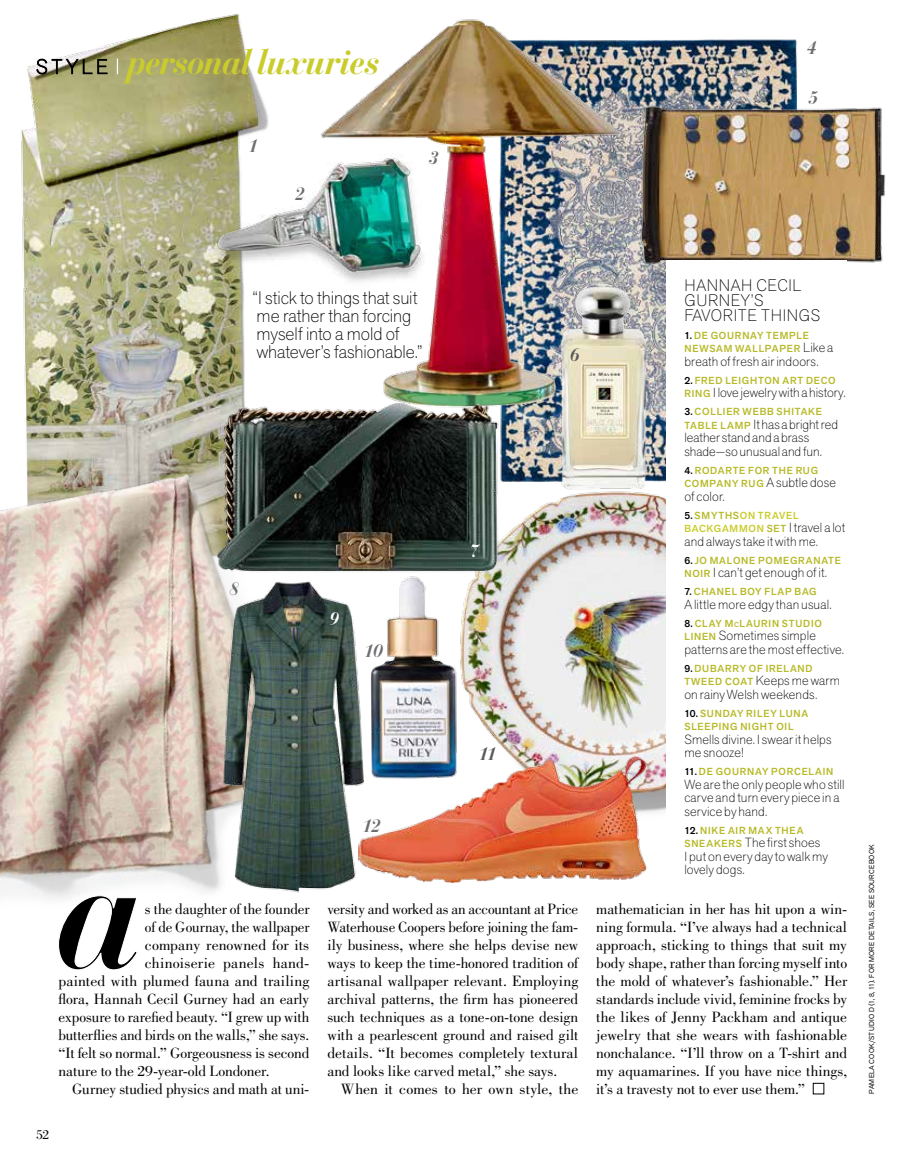
<style>
.page{position:relative;width:905px;height:1175px;background:#fff}
.page>*{position:absolute;margin:0;border:0;box-sizing:border-box;transform-origin:0 0}
.t1{font:italic 700 161.7px "Bauer Bodoni";color:#000}
.t2{font:italic 700 35.25px "Bauer Bodoni";letter-spacing:-.035em;color:#cacc2c}
.t3{font:200 18px/18px "Akzid Grtsk Next";letter-spacing:-.005em;color:#000}
.t4{font:italic 700 18px "Bauer Bodoni";color:#6d6e71}
.t5{font:italic 700 18px "Bauer Bodoni";color:#58595b}
.t6{font:italic 700 18px "Bauer Bodoni";color:#fff}
.t7{font:200 16.5px/15px "Akzid Grtsk Next";letter-spacing:.04em;color:#000}
.t8{font:15.3px/18px "Bodoni";color:#000;text-align:justify}
.t9{font:13.5px "Bodoni";color:#000}
.t10{font:200 13.2px/13.5px "Akzid Grtsk Next";letter-spacing:.01em;color:#000}
.t11{font:500 10.2px/13.5px "Akzid Grtsk Next";letter-spacing:.075em;color:#b7ba28}
.t12{font:500 10.2px "Akzid Grtsk Next";letter-spacing:.075em;color:#cacc2c}
.t13{font:7.2px "Akzid Grtsk Next";letter-spacing:.035em;color:#000}
.s1{font-family:"Akzid Grtsk Next";font-weight:200;font-style:normal;font-size:20.25px;color:#000}
.s2{color:#000}
.s3{font-weight:200;font-size:13.2px;color:#000}
.s4{font-weight:500;font-size:10.2px;color:#b7ba28}
.s5{color:#b7ba28}
.s6{font-weight:500;font-size:10.2px;color:#cacc2c}
.s7{font-size:7.05px}
</style>
<div class="page">
<img style="left:657px;top:39px;width:140px;height:65px">
<img style="left:507px;top:266px;width:159px;height:206px">
<img style="left:507px;top:472px;width:159px;height:341px">
<img style="left:326px;top:19px;width:331px;height:399px">
<img style="left:21px;top:13px;width:248px;height:429px">
<img style="left:634px;top:104px;width:252px;height:162px">
<img style="left:403px;top:528px;width:109px;height:228px">
<img style="left:0;top:442px;width:223px;height:458px">
<img style="left:223px;top:581px;width:180px;height:312px">
<img style="left:358px;top:756px;width:288px;height:126px">
<img style="left:217px;top:403px;width:290px;height:177px">
<img style="left:199px;top:129px;width:247px;height:232px">
<svg style="left:57px;top:894px;width:82px;height:6px"></svg>
<div style="left:812px;top:1082px;width:12px;height:12px;border:1px solid #000"></div>
<div style="left:666px;top:260px;width:180px;height:630px;background:#fff"></div>
<svg style="left:36px;top:59px;width:71px;height:15px"></svg>
<svg style="left:117px;top:59px;width:1px;height:15px"></svg>
<h2 class="t2" style="left:36px;top:40px;width:345px"><span class="s1">S T Y L E</span> personal luxuries</h2>
<p class="t4" style="left:249px;top:135px;width:12px">1</p>
<p class="t4" style="left:295px;top:183px;width:12px">2</p>
<p class="t4" style="left:429px;top:147px;width:12px">3</p>
<p class="t4" style="left:807px;top:37px;width:12px">4</p>
<p class="t4" style="left:808px;top:87px;width:12px">5</p>
<p class="t3" style="left:252px;top:289px;width:172px">“I stick to things that suit me rather than forcing myself into a mold of whatever’s fashionable.”</p>
<p class="t5" style="left:569px;top:344px;width:12px">6</p>
<p class="t4" style="left:229px;top:577px;width:12px">8</p>
<p class="t6" style="left:329px;top:607px;width:12px">9</p>
<p class="t4" style="left:364px;top:639px;width:20px">10</p>
<p class="t6" style="left:469px;top:540px;width:12px">7</p>
<p class="t4" style="left:362px;top:815px;width:20px">12</p>
<p class="t5" style="left:479px;top:743px;width:20px">11</p>
<h1 class="t1" style="left:55px;top:812px;width:91px">a</h1>
<p class="t8" style="left:145px;top:899px;width:166px">s the daughter of the founder</p>
<p class="t8" style="left:145px;top:917px;width:166px">of de Gournay, the wallpaper</p>
<p class="t8" style="left:145px;top:935px;width:166px">company renowned for its</p>
<p class="t8" style="left:145px;top:953px;width:166px">chinoiserie panels hand-</p>
<p class="t8" style="left:59px;top:971px;width:252px">painted with plumed fauna and trailing</p>
<p class="t8" style="left:58px;top:989px;width:252px">flora, Hannah Cecil Gurney had an early</p>
<p class="t8" style="left:58px;top:1007px;width:252px">exposure to rarefied beauty. “I grew up with</p>
<p class="t8" style="left:58px;top:1025px;width:252px">butterflies and birds on the walls,” she says.</p>
<p class="t8" style="left:58px;top:1043px;width:252px">“It felt so normal.” Gorgeousness is second</p>
<p class="t8" style="left:58px;top:1061px;width:213px">nature to the 29-year-old Londoner.</p>
<p class="t8" style="left:72px;top:1079px;width:239px">Gurney studied physics and math at uni-</p>
<p class="t9" style="left:36px;top:1127px;width:15px">52</p>
<p class="t8" style="left:327px;top:899px;width:252px">versity and worked as an accountant at Price Waterhouse Coopers before joining the fam&shy;ily business, where she helps devise new ways to keep the time-honored tradition of artisanal wallpaper relevant. Employing archival patterns, the firm has pioneered such techniques as a tone-on-tone design with a pearlescent ground and raised gilt details. “It becomes completely textural and looks like carved metal,” she says.</p>
<p class="t8" style="left:341px;top:1079px;width:239px">When it comes to her own style, the</p>
<p class="t7" style="left:684px;top:277px;width:137px">HANNAH CECIL<br>GURNEY’S<br>FAVORITE THINGS</p>
<p class="t11" style="left:684px;top:328px;width:150px"><span class="s2">1.</span> DE GOURNAY TEMPLE<br>NEWSAM WALLPAPER <span class="s3">Like a</span></p>
<p class="t10" style="left:684px;top:354px;width:136px">breath of fresh air indoors.</p>
<p class="t11" style="left:684px;top:373px;width:153px"><span class="s2">2.</span>FRED LEIGHTON ART DECO</p>
<p class="t10" style="left:684px;top:385px;width:163px"><span class="s4">RING</span> I love jewelry with a history.</p>
<p class="t11" style="left:684px;top:405px;width:139px"><span class="s2">3.</span> COLLIER WEBB SHITAKE</p>
<p class="t10" style="left:684px;top:417px;width:155px"><span class="s4">TABLE LAMP</span> It has a bright red leather stand and a brass shade—so unusual and fun.</p>
<p class="t11" style="left:684px;top:463px;width:135px"><span class="s2">4.</span> RODARTE FOR THE RUG</p>
<p class="t10" style="left:684px;top:475px;width:153px"><span class="s4">COMPANY RUG</span> A subtle dose of color.</p>
<p class="t12" style="left:684px;top:508px;width:116px"><span class="s2">5.</span><span class="s5">SMYTHS</span>ON TRAVEL</p>
<p class="t10" style="left:684px;top:520px;width:162px"><span class="s6">BACKGAMMON</span> <span class="s4">SET</span> I travel a lot and always take it with me.</p>
<p class="t11" style="left:684px;top:553px;width:158px"><span class="s2">6.</span> JO MALONE POMEGRANATE</p>
<p class="t10" style="left:684px;top:565px;width:144px"><span class="s4">NOIR</span> I can’t get enough of it.</p>
<p class="t11" style="left:684px;top:585px;width:134px"><span class="s2">7.</span>CHANEL BOY FLAP BAG</p>
<p class="t10" style="left:684px;top:597px;width:149px">A little more edgy than usual.</p>
<p class="t11" style="left:684px;top:616px;width:139px"><span class="s2">8.</span>CLAY M<span class="s7">c</span>LAURIN STUDIO</p>
<p class="t10" style="left:684px;top:628px;width:161px"><span class="s4">LINEN</span> Sometimes simple patterns are the most effective.</p>
<p class="t11" style="left:684px;top:661px;width:130px"><span class="s2">9.</span> DUBARRY OF IRELAND</p>
<p class="t10" style="left:684px;top:673px;width:157px"><span class="s4">TWEED COAT</span> Keeps me warm on rainy Welsh weekends.</p>
<p class="t11" style="left:684px;top:706px;width:125px"><span class="s2">10.</span> SUNDAY RILEY LUNA<br>SLEEPING NIGHT OIL</p>
<p class="t10" style="left:684px;top:732px;width:149px">Smells divine. I swear it helps me snooze!</p>
<p class="t11" style="left:684px;top:765px;width:150px"><span class="s2">11.</span> DE GOURNAY PORCELAIN</p>
<p class="t10" style="left:684px;top:777px;width:162px">We are the only people who still carve and turn every piece in a service by hand.</p>
<p class="t11" style="left:684px;top:823px;width:120px"><span class="s2">12.</span> NIKE AIR MAX THEA</p>
<p class="t10" style="left:684px;top:835px;width:145px"><span class="s4">SNEAKERS</span> The first shoes<br>I put on every day to walk my lovely dogs.</p>
<p class="t8" style="left:596px;top:899px;width:252px">mathematician in her has hit upon a win&shy;ning formula. “I’ve always had a technical approach, sticking to things that suit my body shape, rather than forcing myself into the mold of whatever’s fashionable.” Her standards include vivid, feminine frocks by the likes of Jenny Packham and antique jewelry that she wears with fashionable nonchalance. “I’ll throw on a T-shirt and my aquamarines. If you have nice things, it’s a travesty not to ever use them.”</p>
<p class="t13" style="left:867px;top:1093px;width:251px;rotate:-90deg">PAMELA COOK/STUDIO D (1, 8, 11). FOR MORE DETAILS, SEE SOURCEBOOK</p>
</div>
